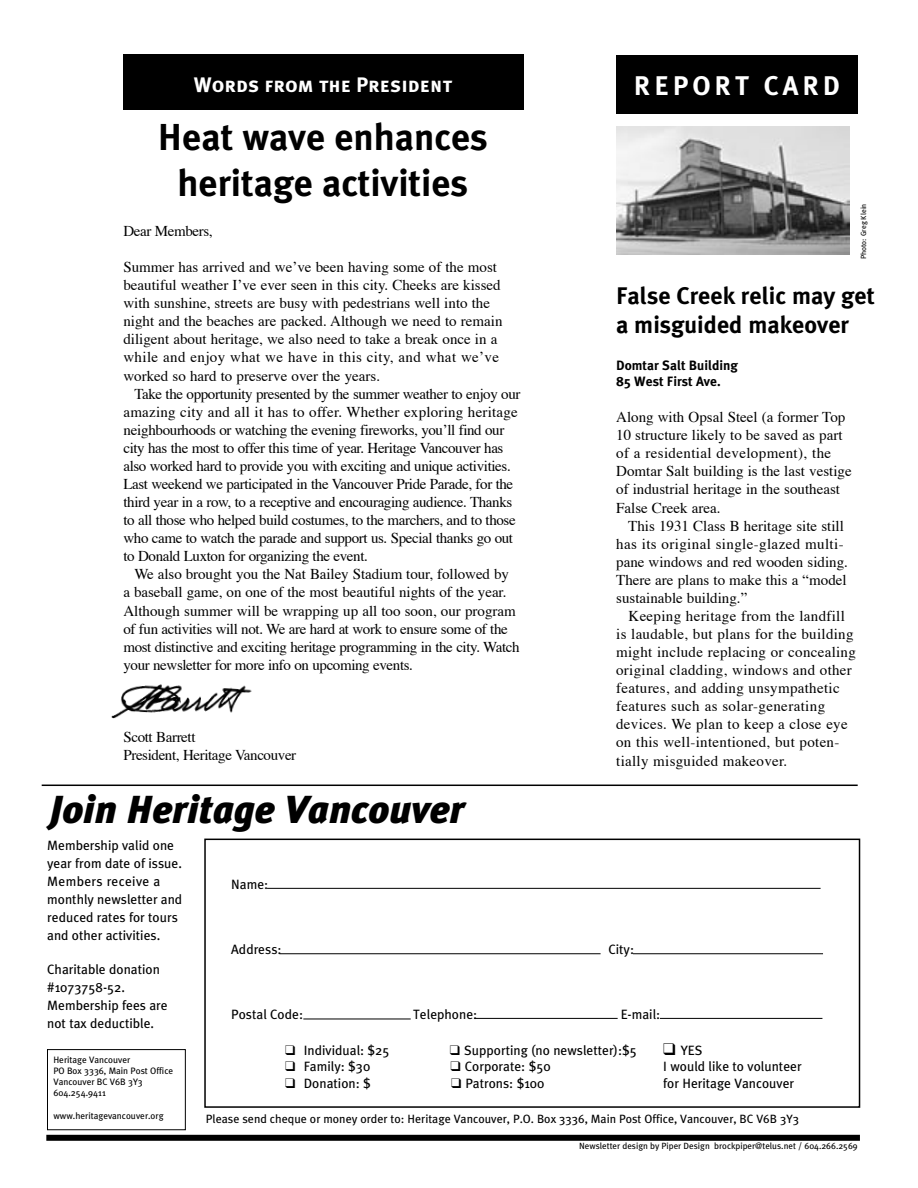
<style>
.page{position:relative;width:918px;height:1188px;background:#fff}
.page>*{position:absolute;margin:0;border:0;box-sizing:border-box;transform-origin:0 0}
.t1{font:italic 900 39px "Meta Plus";color:#000}
.t2{font:700 37.5px/45.2px "Meta Plus";color:#000;text-align:center}
.t3{font:27px "Meta Plus Bold Caps";letter-spacing:.15em;color:#fff}
.t4{font:700 24px/29px "Meta Plus";color:#000}
.t5{font:21px "Meta Plus Bold Caps";color:#fff}
.t6{font:15px/18px "Times";letter-spacing:-.025em;color:#000}
.t7{font:15px/18px "Times";color:#000}
.t8{font:15px/18px "Times";letter-spacing:.02em;color:#000}
.t9{font:13.5px/18px "Meta Plus";color:#000}
.t10{font:700 13.5px/16.2px "Meta Plus";color:#000}
.t11{font:13.5px "Meta Plus Book Caps";color:#000}
.t12{font:12px "Meta Plus";color:#000}
.t13{font:9.3px/11.2px "Meta Plus";color:#000}
.t14{font:9px "Meta Plus";color:#000}
.t15{font:7.5px "Meta Plus";color:#000}
</style>
<div class="page">
<div style="left:123px;top:55px;width:400px;height:55px;background:#000"></div>
<div style="left:46px;top:1135px;width:814px;height:6px;background:#000"></div>
<img style="left:111px;top:684px;width:141px;height:35px">
<div style="left:204px;top:839px;width:656px;height:269px;border:2px solid #000"></div>
<hr style="left:267px;top:888px;width:554px;height:1px;background:#000">
<hr style="left:280px;top:953px;width:321px;height:1px;background:#000">
<hr style="left:303px;top:1019px;width:108px;height:1px;background:#000">
<hr style="left:474px;top:1018px;width:144px;height:1px;background:#000">
<hr style="left:660px;top:1018px;width:162px;height:1px;background:#000">
<hr style="left:633px;top:953px;width:190px;height:1px;background:#000">
<hr style="left:42px;top:785px;width:816px;height:1px;background:#000">
<div style="left:616px;top:56px;width:242px;height:58px;background:#000"></div>
<img style="left:616px;top:126px;width:233px;height:129px">
<div style="left:47px;top:1049px;width:139px;height:81px;border:1px solid #000"></div>
<h3 class="t5" style="left:194px;top:72px;width:260px">Words from the President</h3>
<h3 class="t3" style="left:634px;top:70px;width:208px">REPORT CARD</h3>
<h2 class="t2" style="left:158px;top:115px;width:331px">Heat wave enhances heritage activities</h2>
<p class="t15" style="left:859px;top:259px;width:57px;rotate:-90deg">Photo: Greg Klein</p>
<p class="t6" style="left:123px;top:221px;width:91px">Dear Members,</p>
<p class="t7" style="left:123px;top:257px;width:381px">Summer has arrived and we’ve been having some of the most beautiful weather I’ve ever seen in this city. Cheeks are kissed with sunshine, streets are busy with pedestrians well into the night and the beaches are packed. Although we need to remain diligent about heritage, we also need to take a break once in a while and enjoy what we have in this city, and what we’ve worked so hard to preserve over the years.</p>
<p class="t6" style="left:123px;top:383px;width:399px;text-indent:11px">Take the opportunity presented by the summer weather to enjoy our amazing city and all it has to offer. Whether exploring heritage neighbourhoods or watching the evening fireworks, you’ll find our city has the most to offer this time of year. Heritage Vancouver has also worked hard to provide you with exciting and unique activities.<br>Last weekend we participated in the Vancouver Pride Parade, for the third year in a row, to a receptive and encouraging audience. Thanks to all those who helped build costumes, to the marchers, and to those who came to watch the parade and support us. Special thanks go out to Donald Luxton for organizing the event.</p>
<p class="t6" style="left:123px;top:564px;width:398px;text-indent:11px">We also brought you the Nat Bailey Stadium tour, followed by<br>a baseball game, on one of the most beautiful nights of the year.<br>Although summer will be wrapping up all too soon, our program of fun activities will not. We are hard at work to ensure some of the most distinctive and exciting heritage programming in the city. Watch your newsletter for more info on upcoming events.</p>
<h3 class="t4" style="left:616px;top:281px;width:260px">False Creek relic may get a misguided makeover</h3>
<p class="t10" style="left:616px;top:357px;width:123px">Domtar Salt Building<br>85 West First Ave.</p>
<p class="t7" style="left:616px;top:407px;width:237px">Along with Opsal Steel (a former Top 10 structure likely to be saved as part of a residential development), the Domtar Salt building is the last vestige of industrial heritage in the southeast False Creek area.</p>
<p class="t7" style="left:616px;top:515px;width:233px;text-indent:12px">This 1931 Class B heritage site still has its original single-glazed multi&shy;pane windows and red wooden siding.<br>There are plans to make this a “model sustainable building.”</p>
<p class="t8" style="left:616px;top:606px;width:241px;text-indent:12px">Keeping heritage from the landfill is laudable, but plans for the building might include replacing or concealing original cladding, windows and other features, and adding unsympathetic features such as solar-generating devices. We plan to keep a close eye on this well-intentioned, but poten&shy;tially misguided makeover.</p>
<p class="t6" style="left:123px;top:727px;width:174px">Scott Barrett<br>President, Heritage Vancouver</p>
<h1 class="t1" style="left:49px;top:787px;width:417px">Join Heritage Vancouver</h1>
<p class="t9" style="left:47px;top:836px;width:137px">Membership valid one year from date of issue.<br>Members receive a monthly newsletter and reduced rates for tours and other activities.</p>
<p class="t9" style="left:47px;top:960px;width:122px">Charitable donation #1073758-52.<br>Membership fees are not tax deductible.</p>
<p class="t9" style="left:231px;top:875px;width:39px">Name:</p>
<p class="t9" style="left:231px;top:940px;width:52px">Address:</p>
<p class="t9" style="left:608px;top:940px;width:27px">City:</p>
<p class="t9" style="left:231px;top:1005px;width:73px">Postal Code:</p>
<p class="t9" style="left:413px;top:1005px;width:66px">Telephone:</p>
<p class="t9" style="left:621px;top:1005px;width:41px">E-mail:</p>
<p class="t9" style="left:285px;top:1041px;width:106px">❑ Individual: $25</p>
<p class="t9" style="left:450px;top:1041px;width:189px">❑ Supporting (no newsletter):$5</p>
<p class="t11" style="left:663px;top:1043px;width:41px">❑ YES</p>
<p class="t9" style="left:285px;top:1058px;width:86px">❑ Family: $30</p>
<p class="t9" style="left:450px;top:1058px;width:102px">❑ Corporate: $50</p>
<p class="t9" style="left:663px;top:1058px;width:140px">I would like to volunteer</p>
<p class="t9" style="left:285px;top:1074px;width:87px">❑ Donation: $</p>
<p class="t9" style="left:451px;top:1074px;width:95px">❑ Patrons: $100</p>
<p class="t9" style="left:663px;top:1074px;width:132px">for Heritage Vancouver</p>
<p class="t13" style="left:53px;top:1054px;width:121px">Heritage Vancouver<br>PO Box 3336, Main Post Office<br>Vancouver BC V6B 3Y3<br>604.254.9411</p>
<p class="t13" style="left:53px;top:1110px;width:112px">www.heritagevancouver.org</p>
<p class="t12" style="left:206px;top:1112px;width:595px">Please send cheque or money order to: Heritage Vancouver, P.O. Box 3336, Main Post Office, Vancouver, BC V6B 3Y3</p>
<p class="t14" style="left:579px;top:1141px;width:280px">Newsletter design by Piper Design brockpiper@telus.net / 604.266.2569</p>
</div>
